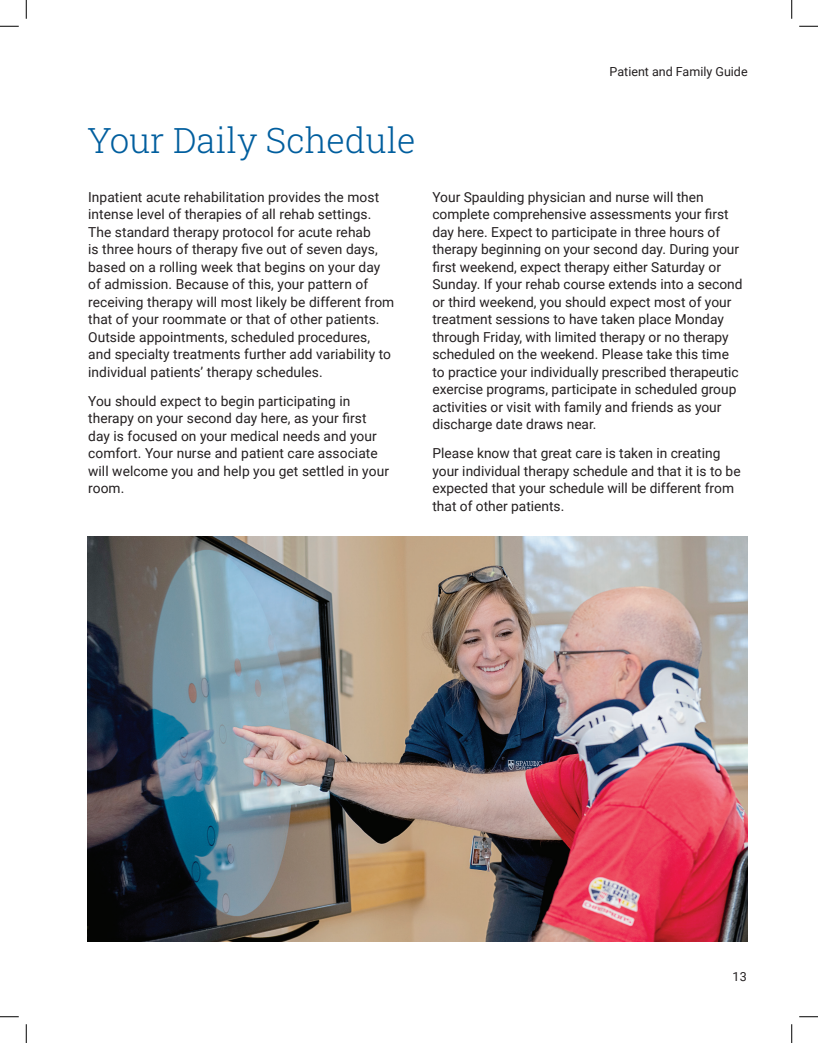
<style>
.page{position:relative;width:818px;height:1043px;background:#fff}
.page>*{position:absolute;margin:0;border:0;box-sizing:border-box;transform-origin:0 0}
.t1{font:300 35px "Roboto Slab";color:#005e9e}
.t2{font:13.75px/17.5px "Roboto";color:#231f20}
.t3{font:12.5px "Roboto";color:#231f20}
</style>
<div class="page">
<img style="left:87px;top:537px;width:660px;height:404px">
<svg style="left:0;top:25px;width:19px;height:2px"></svg>
<svg style="left:799px;top:25px;width:19px;height:2px"></svg>
<svg style="left:0;top:1016px;width:19px;height:1px"></svg>
<svg style="left:799px;top:1016px;width:19px;height:1px"></svg>
<svg style="left:25px;top:0;width:2px;height:19px"></svg>
<svg style="left:25px;top:1024px;width:2px;height:18px"></svg>
<svg style="left:791px;top:0;width:1px;height:19px"></svg>
<svg style="left:791px;top:1024px;width:1px;height:18px"></svg>
<p class="t3" style="left:609px;top:63px;width:139px">Patient and Family Guide</p>
<h1 class="t1" style="left:87px;top:116px;width:329px">Your Daily Schedule</h1>
<p class="t2" style="left:88px;top:187px;width:307px">Inpatient acute rehabilitation provides the most intense level of therapies of all rehab settings.<br>The standard therapy protocol for acute rehab<br>is three hours of therapy five out of seven days, based on a rolling week that begins on your day of admission. Because of this, your pattern of receiving therapy will most likely be different from that of your roommate or that of other patients.<br>Outside appointments, scheduled procedures, and specialty treatments further add variability to individual patients’ therapy schedules.</p>
<p class="t2" style="left:88px;top:391px;width:302px">You should expect to begin participating in therapy on your second day here, as your first day is focused on your medical needs and your comfort. Your nurse and patient care associate will welcome you and help you get settled in your room.</p>
<p class="t2" style="left:432px;top:187px;width:311px">Your Spaulding physician and nurse will then complete comprehensive assessments your first day here. Expect to participate in three hours of therapy beginning on your second day. During your first weekend, expect therapy either Saturday or Sunday. If your rehab course extends into a second or third weekend, you should expect most of your treatment sessions to have taken place Monday through Friday, with limited therapy or no therapy scheduled on the weekend. Please take this time to practice your individually prescribed therapeutic exercise programs, participate in scheduled group activities or visit with family and friends as your discharge date draws near.</p>
<p class="t2" style="left:432px;top:444px;width:310px">Please know that great care is taken in creating your individual therapy schedule and that it is to be expected that your schedule will be different from that of other patients.</p>
<p class="t3" style="left:732px;top:967px;width:16px">13</p>
</div>
